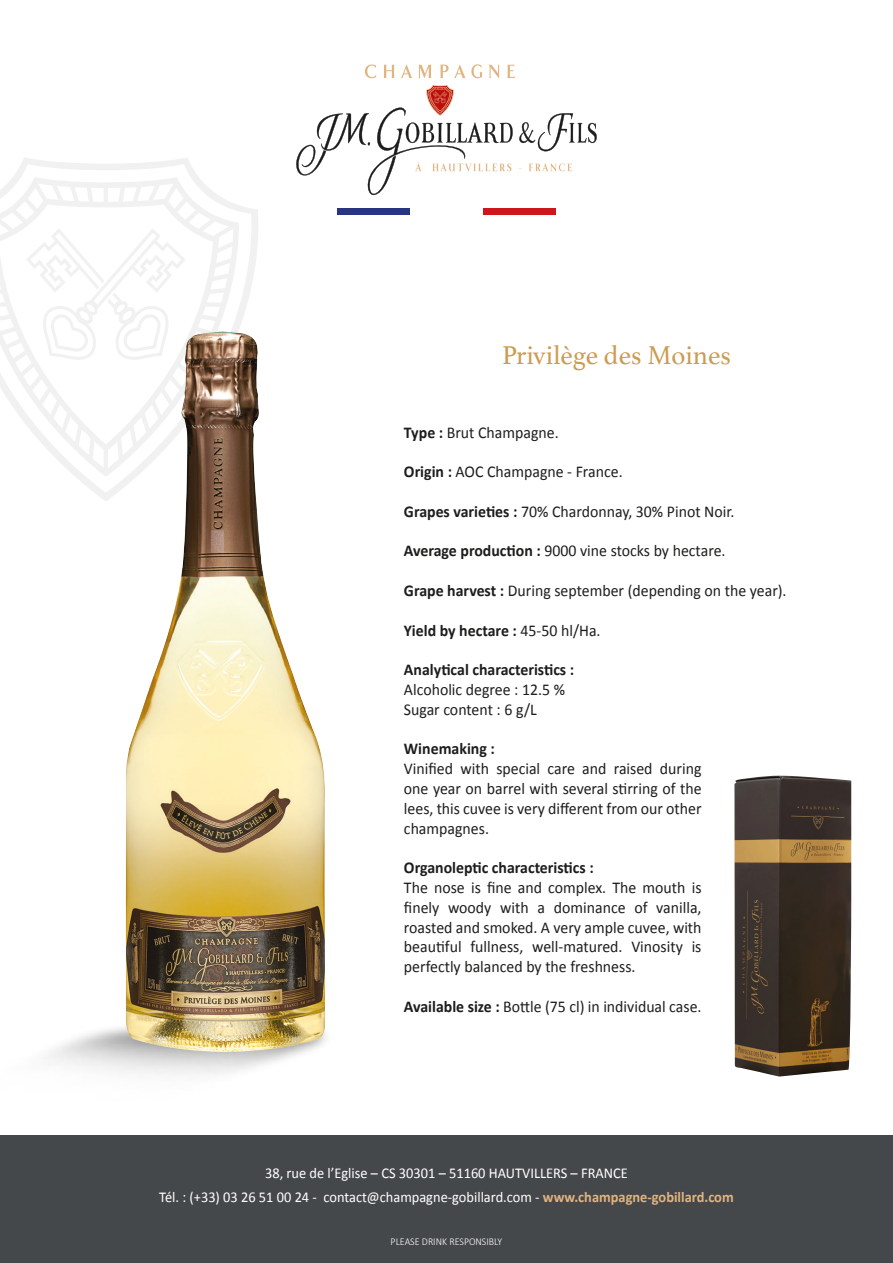
<style>
.page{position:relative;width:893px;height:1263px;background:#fff}
.page>*{position:absolute;margin:0;border:0;box-sizing:border-box;transform-origin:0 0}
.t1{font:27px "Athelas";color:#cc9c52}
.t2{font:16.5px/19.8px "Calibri";color:#1d1d1b;text-align:justify;scale:.96 1}
.t3{font:700 16.5px "Calibri";color:#1d1d1b;scale:.96 1}
.t4{font:15px "Calibri";color:#fff;scale:.96 1}
.t5{font:300 10.5px "Calibri";color:#fff;scale:.95 1}
.s1{font-weight:700}
.s2{font-weight:400}
.s3{font-weight:700;color:#e1b480}
</style>
<div class="page">
<div style="left:0;top:1135px;width:893px;height:128px;background:#45484a"></div>
<svg style="left:0;top:158px;width:258px;height:343px"></svg>
<svg style="left:26px;top:228px;width:159px;height:133px"></svg>
<img style="left:124px;top:331px;width:204px;height:721px">
<svg style="left:519px;top:113px;width:78px;height:38px"></svg>
<svg style="left:365px;top:65px;width:11px;height:13px"></svg>
<svg style="left:384px;top:65px;width:11px;height:13px"></svg>
<svg style="left:401px;top:64px;width:11px;height:14px"></svg>
<svg style="left:418px;top:65px;width:13px;height:13px"></svg>
<svg style="left:440px;top:64px;width:42px;height:14px"></svg>
<svg style="left:489px;top:65px;width:11px;height:13px"></svg>
<svg style="left:507px;top:65px;width:8px;height:13px"></svg>
<svg style="left:296px;top:85px;width:217px;height:110px"></svg>
<svg style="left:529px;top:164px;width:43px;height:7px"></svg>
<div style="left:338px;top:208px;width:72px;height:7px;background:#283583"></div>
<div style="left:483px;top:208px;width:72px;height:7px;background:#cd171a"></div>
<img style="left:734px;top:776px;width:117px;height:301px">
<p class="t1" style="left:502px;top:334px;width:230px">Privilège des Moines</p>
<p class="t2" style="left:404px;top:422px;width:163px"><span class="s1">Type :</span> Brut Champagne.</p>
<p class="t2" style="left:404px;top:461px;width:229px"><span class="s1">Origin :</span> AOC Champagne - France.</p>
<p class="t2" style="left:404px;top:501px;width:346px"><span class="s1">Grapes varieties :</span> 70% Chardonnay, 30% Pinot Noir.</p>
<p class="t2" style="left:404px;top:541px;width:336px"><span class="s1">Average production :</span> 9000 vine stocks by hectare.</p>
<p class="t2" style="left:404px;top:580px;width:400px"><span class="s1">Grape harvest :</span> During september (depending on the year).</p>
<p class="t3" style="left:404px;top:618px;width:206px">Yield by hectare : <span class="s2">45-50 hl/Ha.</span></p>
<p class="t3" style="left:404px;top:658px;width:179px">Analytical characteristics :</p>
<p class="t2" style="left:404px;top:679px;width:169px">Alcoholic degree : 12.5 %</p>
<p class="t2" style="left:404px;top:699px;width:140px">Sugar content : 6 g/L</p>
<p class="t3" style="left:404px;top:737px;width:96px">Winemaking :</p>
<p class="t2" style="left:404px;top:758px;width:312px">Vinified with special care and raised during one year on barrel with several stirring of the lees, this cuvee is very different from our other champagnes.</p>
<p class="t3" style="left:404px;top:856px;width:199px">Organoleptic characteristics :</p>
<p class="t2" style="left:404px;top:877px;width:312px">The nose is fine and complex. The mouth is finely woody with a dominance of vanilla, roasted and smoked. A very ample cuvee, with beautiful fullness, well-matured. Vinosity is perfectly balanced by the freshness.</p>
<p class="t2" style="left:404px;top:996px;width:311px"><span class="s1">Available size :</span> Bottle (75 cl) in individual case.</p>
<p class="t4" style="left:265px;top:1162px;width:379px">38, rue de l’Eglise – CS 30301 – 51160 HAUTVILLERS – FRANCE</p>
<p class="t4" style="left:159px;top:1186px;width:600px">Tél. : (+33) 03 26 51 00 24 - contact@champagne-gobillard.com - <span class="s3">www.champagne-gobillard.com</span></p>
<p class="t5" style="left:391px;top:1235px;width:119px">PLEASE DRINK RESPONSIBLY</p>
</div>
